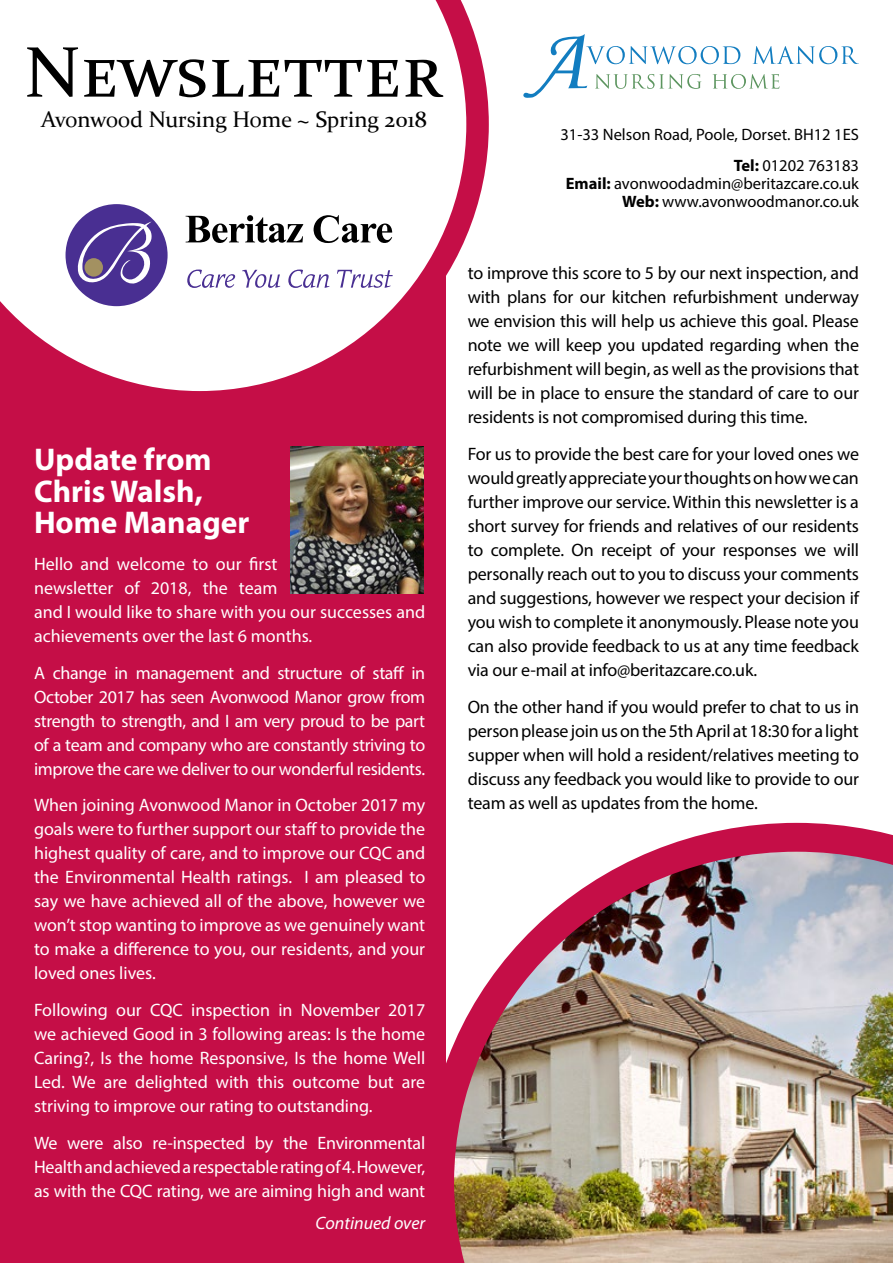
<style>
.page{position:relative;width:893px;height:1263px;background:#fff}
.page>*{position:absolute;margin:0;border:0;box-sizing:border-box;transform-origin:0 0}
.t1{font:72px "Constantia";color:#000}
.t2{font:700 31.5px/31.5px "Myriad Pro";color:#fff}
.t3{font:22.5px "Constantia";color:#000}
.t4{font:18px/24px "Myriad Pro";color:#fff;text-align:justify}
.t5{font:18px/24px "Myriad Pro";letter-spacing:-.01em;color:#000;text-align:justify}
.t6{font:italic 18px "Myriad Pro";color:#fff}
.t7{font:16.5px/30.8px "Myriad Pro";color:#000;text-align:right}
.s1{font-weight:700}
</style>
<div class="page">
<div style="left:0;top:13px;width:893px;height:1250px;background:#c50e47"></div>
<div style="left:446px;top:0;width:447px;height:1263px;background:#fff"></div>
<svg style="left:0;top:0;width:489px;height:392px"></svg>
<div style="left:66px;top:204px;width:102px;height:102px;background:#492f92;border-radius:50%"></div>
<svg style="left:77px;top:221px;width:79px;height:63px"></svg>
<div style="left:85px;top:258px;width:18px;height:19px;background:#a39161;border-radius:50%"></div>
<svg style="left:187px;top:270px;width:48px;height:18px"></svg>
<svg style="left:242px;top:270px;width:38px;height:18px"></svg>
<svg style="left:288px;top:270px;width:41px;height:18px"></svg>
<svg style="left:337px;top:270px;width:56px;height:18px"></svg>
<svg style="left:186px;top:215px;width:117px;height:28px"></svg>
<svg style="left:314px;top:215px;width:78px;height:28px"></svg>
<svg style="left:523px;top:34px;width:336px;height:64px"></svg>
<img style="left:446px;top:823px;width:447px;height:440px">
<img style="left:290px;top:446px;width:133px;height:147px">
<h1 class="t1" style="left:24px;top:23px;width:420px">Newsletter</h1>
<p class="t3" style="left:41px;top:104px;width:387px">Avonwood Nursing Home ~ Spring 2018</p>
<h2 class="t2" style="left:34px;top:443px;width:217px">Update from<br>Chris Walsh,<br>Home Manager</h2>
<p class="t4" style="left:34px;top:552px;width:393px;text-align:left">Hello and welcome to our first<br>newsletter of 2018, the team<br>and I would like to share with you our successes and achievements over the last 6 months.</p>
<p class="t4" style="left:34px;top:660px;width:393px">A change in management and structure of staff in October 2017 has seen Avonwood Manor grow from strength to strength, and I am very proud to be part of a team and company who are constantly striving to improve the care we deliver to our wonderful residents.</p>
<p class="t4" style="left:34px;top:793px;width:393px">When joining Avonwood Manor in October 2017 my goals were to further support our staff to provide the highest quality of care, and to improve our CQC and the Environmental Health ratings. I am pleased to say we have achieved all of the above, however we won’t stop wanting to improve as we genuinely want to make a difference to you, our residents, and your loved ones lives.</p>
<p class="t4" style="left:34px;top:998px;width:393px">Following our CQC inspection in November 2017 we achieved Good in 3 following areas: Is the home Caring?, Is the home Responsive, Is the home Well Led. We are delighted with this outcome but are striving to improve our rating to outstanding.</p>
<p class="t4" style="left:34px;top:1130px;width:393px">We were also re-inspected by the Environmental Health and achieved a respectable rating of 4. However, as with the CQC rating, we are aiming high and want</p>
<p class="t6" style="left:316px;top:1212px;width:111px">Continued over</p>
<p class="t7" style="left:560px;top:119px;width:300px">31-33 Nelson Road, Poole, Dorset. BH12 1ES<br><span class="s1">Tel:</span> 01202 763183</p>
<p class="t7" style="left:566px;top:174px;width:295px;line-height:18px"><span class="s1">Email:</span> avonwoodadmin@beritazcare.co.uk<br><span class="s1">Web:</span> www.avonwoodmanor.co.uk</p>
<p class="t5" style="left:468px;top:261px;width:393px">to improve this score to 5 by our next inspection, and with plans for our kitchen refurbishment underway we envision this will help us achieve this goal. Please note we will keep you updated regarding when the refurbishment will begin, as well as the provisions that will be in place to ensure the standard of care to our residents is not compromised during this time.</p>
<p class="t5" style="left:468px;top:442px;width:393px">For us to provide the best care for your loved ones we would greatly appreciate your thoughts on how we can further improve our service. Within this newsletter is a short survey for friends and relatives of our residents to complete. On receipt of your responses we will personally reach out to you to discuss your comments and suggestions, however we respect your decision if you wish to complete it anonymously. Please note you can also provide feedback to us at any time feedback via our e-mail at info@beritazcare.co.uk.</p>
<p class="t5" style="left:468px;top:694px;width:393px">On the other hand if you would prefer to chat to us in person please join us on the 5th April at 18:30 for a light supper when will hold a resident/relatives meeting to discuss any feedback you would like to provide to our team as well as updates from the home.</p>
</div>
